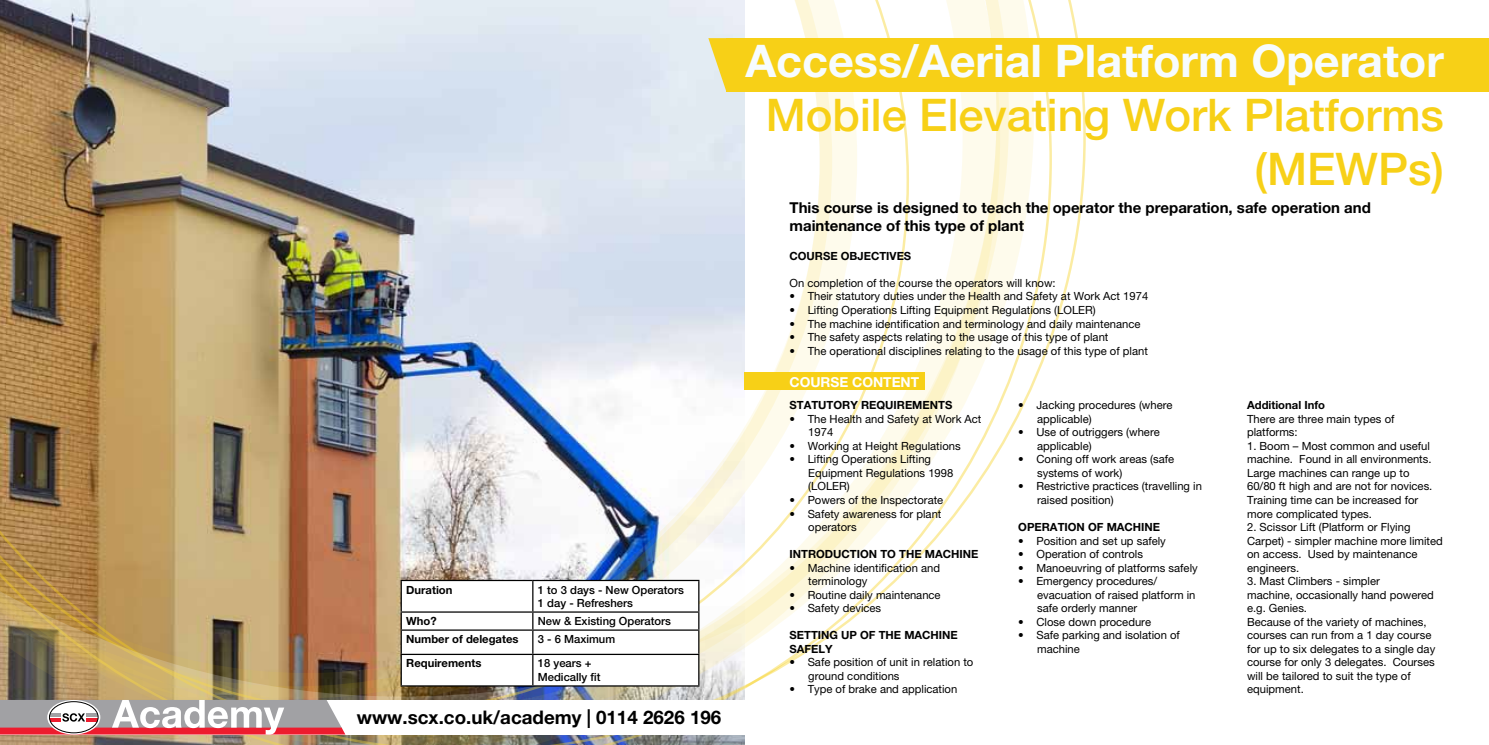
<style>
.page{position:relative;width:1489px;height:745px;background:#fff}
.page>*{position:absolute;margin:0;border:0;box-sizing:border-box;transform-origin:0 0}
.t1{font:500 45px/54px "Helvetica Neue LT Pro";color:#f7d017;text-align:right}
.t2{font:700 45px "Helvetica Neue LT Pro";color:#f7fcfe}
.t3{font:700 18.75px "Helvetica Neue LT Pro";color:#000}
.t4{font:700 15px/18px "Helvetica Neue LT Pro";color:#000}
.t5{font:700 13.75px "Helvetica Neue LT Pro";color:#fff}
.t6{font:11.25px/13.5px "Helvetica Neue LT Pro";color:#000}
.t7{font:700 11.25px/13.5px "Helvetica Neue LT Pro";color:#000}
.t8{font:500 11.25px/13.5px "Helvetica Neue LT Pro";color:#000101}
.t9{font:700 11.25px "Helvetica Neue LT Pro";color:#000101}
</style>
<div class="page">
<img style="left:0;top:0;width:1051px;height:689px">
<img style="left:0;top:471px;width:745px;height:273px">
<svg style="left:708px;top:38px;width:18px;height:53px"></svg>
<div style="left:726px;top:38px;width:762px;height:53px;background:#f7d017"></div>
<hr style="left:400px;top:579px;width:133px;height:1px;background:#000">
<hr style="left:533px;top:579px;width:166px;height:1px;background:#000">
<svg style="left:400px;top:580px;width:299px;height:105px"></svg>
<hr style="left:400px;top:653px;width:133px;height:1px;background:#000">
<hr style="left:400px;top:654px;width:2px;height:31px;background:#000">
<hr style="left:533px;top:653px;width:166px;height:1px;background:#000">
<hr style="left:532px;top:654px;width:1px;height:31px;background:#000">
<hr style="left:698px;top:654px;width:1px;height:31px;background:#000">
<hr style="left:400px;top:685px;width:133px;height:1px;background:#000">
<hr style="left:533px;top:685px;width:166px;height:1px;background:#000">
<div style="left:744px;top:372px;width:181px;height:17px;background:#f7d017"></div>
<div style="left:0;top:699px;width:744px;height:35px;background:#fff"></div>
<svg style="left:0;top:699px;width:345px;height:35px"></svg>
<p class="t9" style="left:406px;top:582px;width:48px">Duration</p>
<p class="t8" style="left:538px;top:582px;width:148px">1 to 3 days - New Operators<br>1 day - Refreshers</p>
<p class="t9" style="left:406px;top:613px;width:32px">Who?</p>
<p class="t8" style="left:538px;top:613px;width:135px">New &amp; Existing Operators</p>
<p class="t9" style="left:406px;top:631px;width:114px">Number of delegates</p>
<p class="t8" style="left:538px;top:632px;width:79px">3 - 6 Maximum</p>
<p class="t9" style="left:406px;top:656px;width:77px">Requirements</p>
<p class="t8" style="left:538px;top:656px;width:64px">18 years +<br>Medically fit</p>
<h2 class="t3" style="left:357px;top:704px;width:366px">www.scx.co.uk/academy | 0114 2626 196</h2>
<h1 class="t2" style="left:745px;top:33px;width:700px">Access/Aerial Platform Operator</h1>
<h1 class="t1" style="left:765px;top:88px;width:679px">Mobile Elevating Work Platforms (MEWPs)</h1>
<h3 class="t4" style="left:789px;top:198px;width:583px">This course is designed to teach the operator the preparation, safe operation and maintenance of this type of plant</h3>
<p class="t7" style="left:789px;top:249px;width:123px">COURSE OBJECTIVES</p>
<p class="t6" style="left:789px;top:276px;width:268px">On completion of the course the operators will know:</p>
<p class="t6" style="left:789px;top:289px;width:360px">• Their statutory duties under the Health and Safety at Work Act 1974</p>
<p class="t6" style="left:789px;top:303px;width:308px">• Lifting Operations Lifting Equipment Regulations (LOLER)</p>
<p class="t6" style="left:789px;top:316px;width:352px">• The machine identification and terminology and daily maintenance</p>
<p class="t6" style="left:789px;top:330px;width:320px">• The safety aspects relating to the usage of this type of plant</p>
<p class="t6" style="left:789px;top:343px;width:360px">• The operational disciplines relating to the usage of this type of plant</p>
<p class="t5" style="left:789px;top:373px;width:131px">COURSE CONTENT</p>
<p class="t7" style="left:789px;top:398px;width:164px">STATUTORY REQUIREMENTS</p>
<p class="t6" style="left:808px;top:411px;width:175px;text-indent:-19px">• The Health and Safety at Work Act<br>1974</p>
<p class="t6" style="left:789px;top:438px;width:173px">• Working at Height Regulations</p>
<p class="t6" style="left:808px;top:452px;width:147px;text-indent:-19px">• Lifting Operations Lifting<br>Equipment Regulations 1998 (LOLER)</p>
<p class="t6" style="left:789px;top:492px;width:155px">• Powers of the Inspectorate</p>
<p class="t6" style="left:808px;top:506px;width:135px;text-indent:-19px">• Safety awareness for plant operators</p>
<p class="t7" style="left:789px;top:546px;width:190px">INTRODUCTION TO THE MACHINE</p>
<p class="t6" style="left:808px;top:560px;width:133px;text-indent:-19px">• Machine identification and terminology</p>
<p class="t6" style="left:789px;top:587px;width:153px">• Routine daily maintenance</p>
<p class="t6" style="left:789px;top:600px;width:93px">• Safety devices</p>
<p class="t7" style="left:789px;top:627px;width:170px">SETTING UP OF THE MACHINE<br>SAFELY</p>
<p class="t6" style="left:808px;top:654px;width:167px;text-indent:-19px">• Safe position of unit in relation to ground conditions</p>
<p class="t6" style="left:789px;top:681px;width:169px">• Type of brake and application</p>
<p class="t6" style="left:1037px;top:398px;width:137px;text-indent:-19px">• Jacking procedures (where applicable)</p>
<p class="t6" style="left:1037px;top:425px;width:124px;text-indent:-19px">• Use of outriggers (where applicable)</p>
<p class="t6" style="left:1037px;top:452px;width:139px;text-indent:-19px">• Coning off work areas (safe systems of work)</p>
<p class="t6" style="left:1037px;top:479px;width:166px;text-indent:-19px">• Restrictive practices (travelling in raised position)</p>
<p class="t7" style="left:1018px;top:519px;width:143px">OPERATION OF MACHINE</p>
<p class="t6" style="left:1018px;top:533px;width:149px">• Position and set up safely</p>
<p class="t6" style="left:1018px;top:546px;width:126px">• Operation of controls</p>
<p class="t6" style="left:1018px;top:560px;width:181px">• Manoeuvring of platforms safely</p>
<p class="t6" style="left:1037px;top:573px;width:160px;text-indent:-19px">• Emergency procedures/ evacuation of raised platform in safe orderly manner</p>
<p class="t6" style="left:1018px;top:614px;width:134px">• Close down procedure</p>
<p class="t6" style="left:1037px;top:627px;width:144px;text-indent:-19px">• Safe parking and isolation of machine</p>
<p class="t7" style="left:1246px;top:398px;width:79px">Additional Info</p>
<p class="t6" style="left:1246px;top:411px;width:149px">There are three main types of platforms:</p>
<p class="t6" style="left:1246px;top:438px;width:187px">1. Boom – Most common and useful machine. Found in all environments.<br>Large machines can range up to<br>60/80 ft high and are not for novices.<br>Training time can be increased for more complicated types.</p>
<p class="t6" style="left:1246px;top:519px;width:197px">2. Scissor Lift (Platform or Flying<br>Carpet) - simpler machine more limited on access. Used by maintenance engineers.</p>
<p class="t6" style="left:1246px;top:573px;width:190px">3. Mast Climbers - simpler<br>machine, occasionally hand powered e.g. Genies.<br>Because of the variety of machines, courses can run from a 1 day course for up to six delegates to a single day course for only 3 delegates. Courses will be tailored to suit the type of equipment.</p>
</div>
